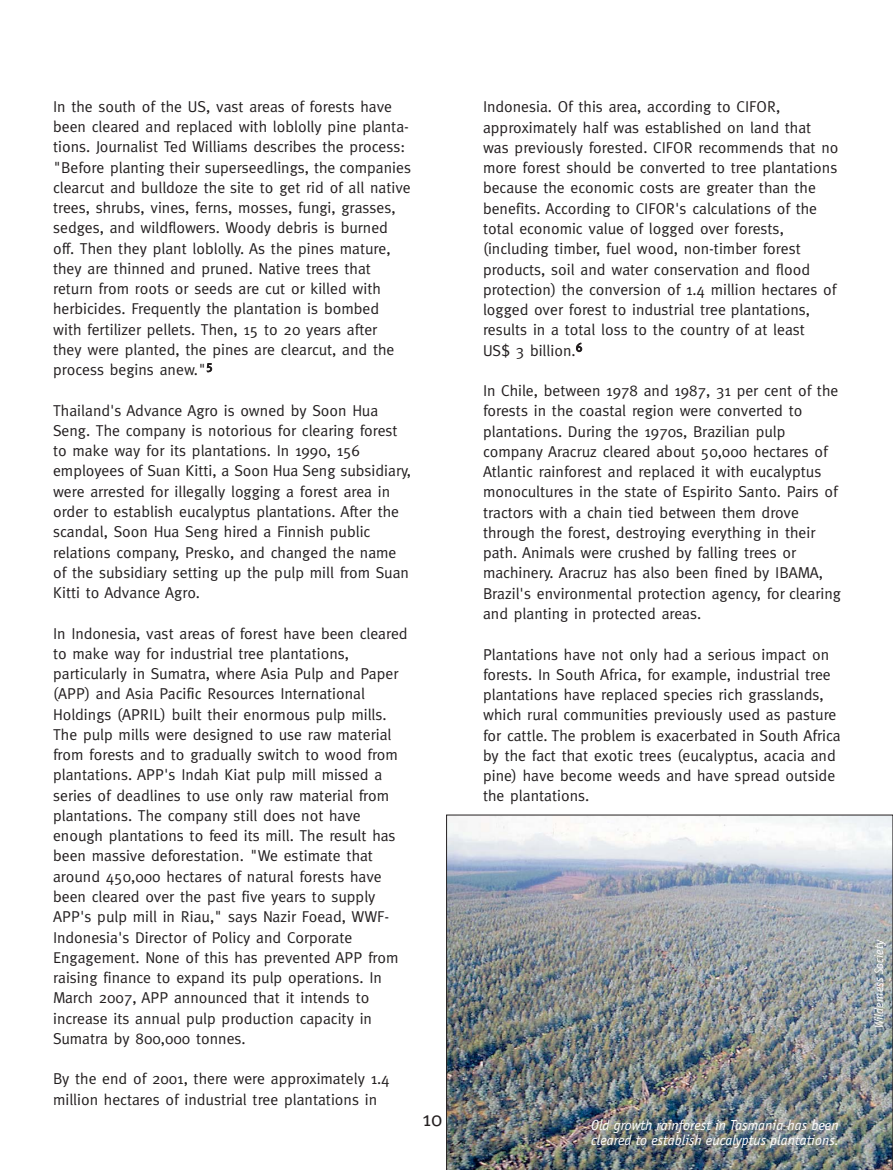
<style>
.page{position:relative;width:893px;height:1170px;background:#fff}
.page>*{position:absolute;margin:0;border:0;box-sizing:border-box;transform-origin:0 0}
.t1{font:21px "Meta";color:#231f20}
.t2{font:15.75px/20.2px "Meta";color:#231f20}
.t3{font:italic 15px/15px "Officina Sans";color:#fff}
.t4{font:italic 12.75px "Officina Sans";color:#fff}
</style>
<div class="page">
<img style="left:446px;top:814px;width:447px;height:355px">
<p class="t2" style="left:53px;top:97px;width:359px">In the south of the US, vast areas of forests have been cleared and replaced with loblolly pine planta&shy;tions. Journalist Ted Williams describes the process: "Before planting their superseedlings, the companies clearcut and bulldoze the site to get rid of all native trees, shrubs, vines, ferns, mosses, fungi, grasses, sedges, and wildflowers. Woody debris is burned off. Then they plant loblolly. As the pines mature, they are thinned and pruned. Native trees that return from roots or seeds are cut or killed with herbicides. Frequently the plantation is bombed with fertilizer pellets. Then, 15 to 20 years after<br>they were planted, the pines are clearcut, and the process begins anew."<sup>5</sup></p>
<p class="t2" style="left:53px;top:401px;width:360px">Thailand's Advance Agro is owned by Soon Hua Seng. The company is notorious for clearing forest to make way for its plantations. In 1990, 156 employees of Suan Kitti, a Soon Hua Seng subsidiary, were arrested for illegally logging a forest area in order to establish eucalyptus plantations. After the scandal, Soon Hua Seng hired a Finnish public relations company, Presko, and changed the name of the subsidiary setting up the pulp mill from Suan Kitti to Advance Agro.</p>
<p class="t2" style="left:53px;top:624px;width:356px">In Indonesia, vast areas of forest have been cleared to make way for industrial tree plantations, particularly in Sumatra, where Asia Pulp and Paper (APP) and Asia Pacific Resources International Holdings (APRIL) built their enormous pulp mills.<br>The pulp mills were designed to use raw material from forests and to gradually switch to wood from plantations. APP's Indah Kiat pulp mill missed a series of deadlines to use only raw material from plantations. The company still does not have enough plantations to feed its mill. The result has been massive deforestation. "We estimate that around 450,000 hectares of natural forests have been cleared over the past five years to supply APP's pulp mill in Riau," says Nazir Foead, WWF-Indonesia's Director of Policy and Corporate Engagement. None of this has prevented APP from raising finance to expand its pulp operations. In March 2007, APP announced that it intends to increase its annual pulp production capacity in Sumatra by 800,000 tonnes.</p>
<p class="t2" style="left:53px;top:1069px;width:338px">By the end of 2001, there were approximately 1.4 million hectares of industrial tree plantations in</p>
<h1 class="t1" style="left:423px;top:1110px;width:21px">10</h1>
<p class="t2" style="left:483px;top:98px;width:357px">Indonesia. Of this area, according to CIFOR, approximately half was established on land that was previously forested. CIFOR recommends that no more forest should be converted to tree plantations because the economic costs are greater than the benefits. According to CIFOR's calculations of the total economic value of logged over forests, (including timber, fuel wood, non-timber forest products, soil and water conservation and flood protection) the conversion of 1.4 million hectares of logged over forest to industrial tree plantations, results in a total loss to the country of at least<br>US$ 3 billion.<sup>6</sup></p>
<p class="t2" style="left:483px;top:381px;width:359px">In Chile, between 1978 and 1987, 31 per cent of the forests in the coastal region were converted to plantations. During the 1970s, Brazilian pulp company Aracruz cleared about 50,000 hectares of Atlantic rainforest and replaced it with eucalyptus monocultures in the state of Espirito Santo. Pairs of tractors with a chain tied between them drove through the forest, destroying everything in their path. Animals were crushed by falling trees or machinery. Aracruz has also been fined by IBAMA, Brazil's environmental protection agency, for clearing and planting in protected areas.</p>
<p class="t2" style="left:483px;top:645px;width:359px">Plantations have not only had a serious impact on forests. In South Africa, for example, industrial tree plantations have replaced species rich grasslands, which rural communities previously used as pasture for cattle. The problem is exacerbated in South Africa by the fact that exotic trees (eucalyptus, acacia and pine) have become weeds and have spread outside the plantations.</p>
<p class="t4" style="left:874px;top:1028px;width:90px;rotate:-90deg">Wilderness Society</p>
<p class="t3" style="left:591px;top:1118px;width:249px">Old growth rainforest in Tasmania has been cleared to establish eucalyptus plantations.</p>
</div>
